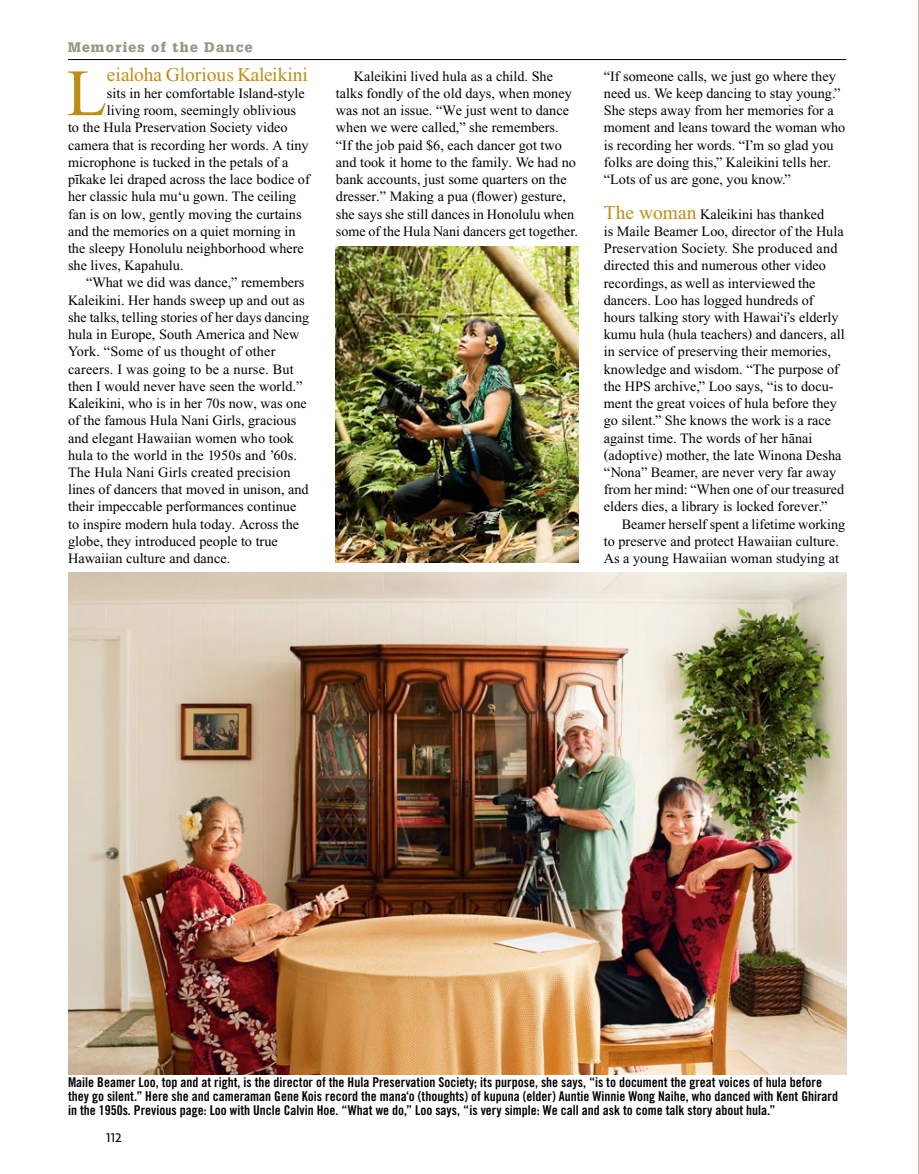
<style>
.page{position:relative;width:919px;height:1174px;background:#fff}
.page>*{position:absolute;margin:0;border:0;box-sizing:border-box;transform-origin:0 0}
.t1{font:66px "Hwn Times New Roman";color:#be8e12}
.t2{font:19.5px "Hwn Times New Roman";color:#be8e12}
.t3{font:14.25px/17.2px "Hwn Times New Roman";color:#000}
.t4{font:13.5px/13.5px "Hwn Trade Gothic Bold Cond Twenty";color:#000}
.t5{font:900 13.5px "Hwn Glypha";letter-spacing:.1em;color:#9a9685}
.t6{font:500 13.5px "Agenda";color:#000}
.s1{font-size:19.5px;color:#be8e12}
</style>
<div class="page">
<hr style="left:918px;top:0;width:1px;height:1174px;background:#bfb7ad">
<img style="left:68px;top:572px;width:778px;height:502px">
<img style="left:336px;top:247px;width:242px;height:316px">
<hr style="left:68px;top:59px;width:778px;height:1px;background:#000">
<p class="t5" style="left:68px;top:39px;width:186px">Memories of the Dance</p>
<p class="t2" style="left:107px;top:64px;width:203px">eialoha Glorious Kaleikini</p>
<p class="t3" style="left:107px;top:85px;width:199px">sits in her comfortable Island-style</p>
<p class="t3" style="left:107px;top:102px;width:191px">living room, seemingly oblivious</p>
<p class="t3" style="left:68px;top:119px;width:221px">to the Hula Preservation Society video</p>
<p class="t3" style="left:68px;top:137px;width:242px">camera that is recording her words. A tiny</p>
<p class="t3" style="left:68px;top:154px;width:222px">microphone is tucked in the petals of a</p>
<p class="t3" style="left:68px;top:171px;width:243px">pïkake lei draped across the lace bodice of</p>
<p class="t3" style="left:68px;top:188px;width:230px">her classic hula mu‘u gown. The ceiling</p>
<p class="t3" style="left:68px;top:205px;width:235px">fan is on low, gently moving the curtains</p>
<p class="t3" style="left:68px;top:223px;width:229px">and the memories on a quiet morning in</p>
<p class="t3" style="left:68px;top:240px;width:237px">the sleepy Honolulu neighborhood where</p>
<p class="t3" style="left:68px;top:257px;width:117px">she lives, Kapahulu.</p>
<p class="t3" style="left:86px;top:274px;width:220px">“What we did was dance,” remembers</p>
<p class="t3" style="left:68px;top:291px;width:238px">Kaleikini. Her hands sweep up and out as</p>
<p class="t3" style="left:68px;top:309px;width:243px">she talks, telling stories of her days dancing</p>
<p class="t3" style="left:68px;top:326px;width:233px">hula in Europe, South America and New</p>
<p class="t3" style="left:68px;top:343px;width:209px">York. “Some of us thought of other</p>
<p class="t3" style="left:68px;top:360px;width:227px">careers. I was going to be a nurse. But</p>
<p class="t3" style="left:68px;top:378px;width:236px">then I would never have seen the world.”</p>
<p class="t3" style="left:68px;top:395px;width:240px">Kaleikini, who is in her 70s now, was one</p>
<p class="t3" style="left:68px;top:412px;width:230px">of the famous Hula Nani Girls, gracious</p>
<p class="t3" style="left:68px;top:429px;width:227px">and elegant Hawaiian women who took</p>
<p class="t3" style="left:68px;top:446px;width:231px">hula to the world in the 1950s and ’60s.</p>
<p class="t3" style="left:68px;top:464px;width:224px">The Hula Nani Girls created precision</p>
<p class="t3" style="left:68px;top:481px;width:242px">lines of dancers that moved in unison, and</p>
<p class="t3" style="left:68px;top:498px;width:230px">their impeccable performances continue</p>
<p class="t3" style="left:68px;top:515px;width:233px">to inspire modern hula today. Across the</p>
<p class="t3" style="left:68px;top:533px;width:211px">globe, they introduced people to true</p>
<p class="t3" style="left:68px;top:550px;width:164px">Hawaiian culture and dance.</p>
<p class="t1" style="left:67px;top:57px;width:42px">L</p>
<p class="t3" style="left:336px;top:68px;width:244px;text-indent:18px">Kaleikini lived hula as a child. She talks fondly of the old days, when money was not an issue. “We just went to dance when we were called,” she remembers. “If the job paid $6, each dancer got two and took it home to the family. We had no bank accounts, just some quarters on the dresser.” Making a pua (flower) gesture, she says she still dances in Honolulu when some of the Hula Nani dancers get together.</p>
<p class="t3" style="left:604px;top:68px;width:243px">“If someone calls, we just go where they need us. We keep dancing to stay young.” She steps away from her memories for a moment and leans toward the woman who is recording her words. “I’m so glad you folks are doing this,” Kaleikini tells her. “Lots of us are gone, you know.”</p>
<p class="t3" style="left:604px;top:205px;width:222px"><span class="s1">The woman</span> Kaleikini has thanked</p>
<p class="t3" style="left:604px;top:223px;width:241px">is Maile Beamer Loo, director of the Hula</p>
<p class="t3" style="left:604px;top:240px;width:235px">Preservation Society. She produced and</p>
<p class="t3" style="left:604px;top:257px;width:224px">directed this and numerous other video</p>
<p class="t3" style="left:604px;top:274px;width:213px">recordings, as well as interviewed the</p>
<p class="t3" style="left:604px;top:292px;width:211px">dancers. Loo has logged hundreds of</p>
<p class="t3" style="left:604px;top:309px;width:236px">hours talking story with Hawai‘i’s elderly</p>
<p class="t3" style="left:604px;top:326px;width:242px">kumu hula (hula teachers) and dancers, all</p>
<p class="t3" style="left:604px;top:343px;width:229px">in service of preserving their memories,</p>
<p class="t3" style="left:604px;top:360px;width:237px">knowledge and wisdom. “The purpose of</p>
<p class="t3" style="left:604px;top:378px;width:231px">the HPS archive,” Loo says, “is to docu-</p>
<p class="t3" style="left:604px;top:395px;width:235px">ment the great voices of hula before they</p>
<p class="t3" style="left:604px;top:412px;width:229px">go silent.” She knows the work is a race</p>
<p class="t3" style="left:604px;top:429px;width:210px">against time. The words of her hänai</p>
<p class="t3" style="left:604px;top:446px;width:239px">(adoptive) mother, the late Winona Desha</p>
<p class="t3" style="left:604px;top:464px;width:234px">“Nona” Beamer, are never very far away</p>
<p class="t3" style="left:604px;top:481px;width:242px">from her mind: “When one of our treasured</p>
<p class="t3" style="left:604px;top:498px;width:225px">elders dies, a library is locked forever.”</p>
<p class="t3" style="left:622px;top:515px;width:225px">Beamer herself spent a lifetime working</p>
<p class="t3" style="left:604px;top:533px;width:237px">to preserve and protect Hawaiian culture.</p>
<p class="t3" style="left:604px;top:550px;width:237px">As a young Hawaiian woman studying at</p>
<p class="t4" style="left:68px;top:1075px;width:771px">Maile Beamer Loo, top and at right, is the director of the Hula Preservation Society; its purpose, she says, “is to document the great voices of hula before they go silent.” Here she and cameraman Gene Kois record the mana‘o (thoughts) of kupuna (elder) Auntie Winnie Wong Naihe, who danced with Kent Ghirard in the 1950s. Previous page: Loo with Uncle Calvin Hoe. “What we do,” Loo says, “is very simple: We call and ask to come talk story about hula.”</p>
<p class="t6" style="left:106px;top:1129px;width:17px">112</p>
</div>
